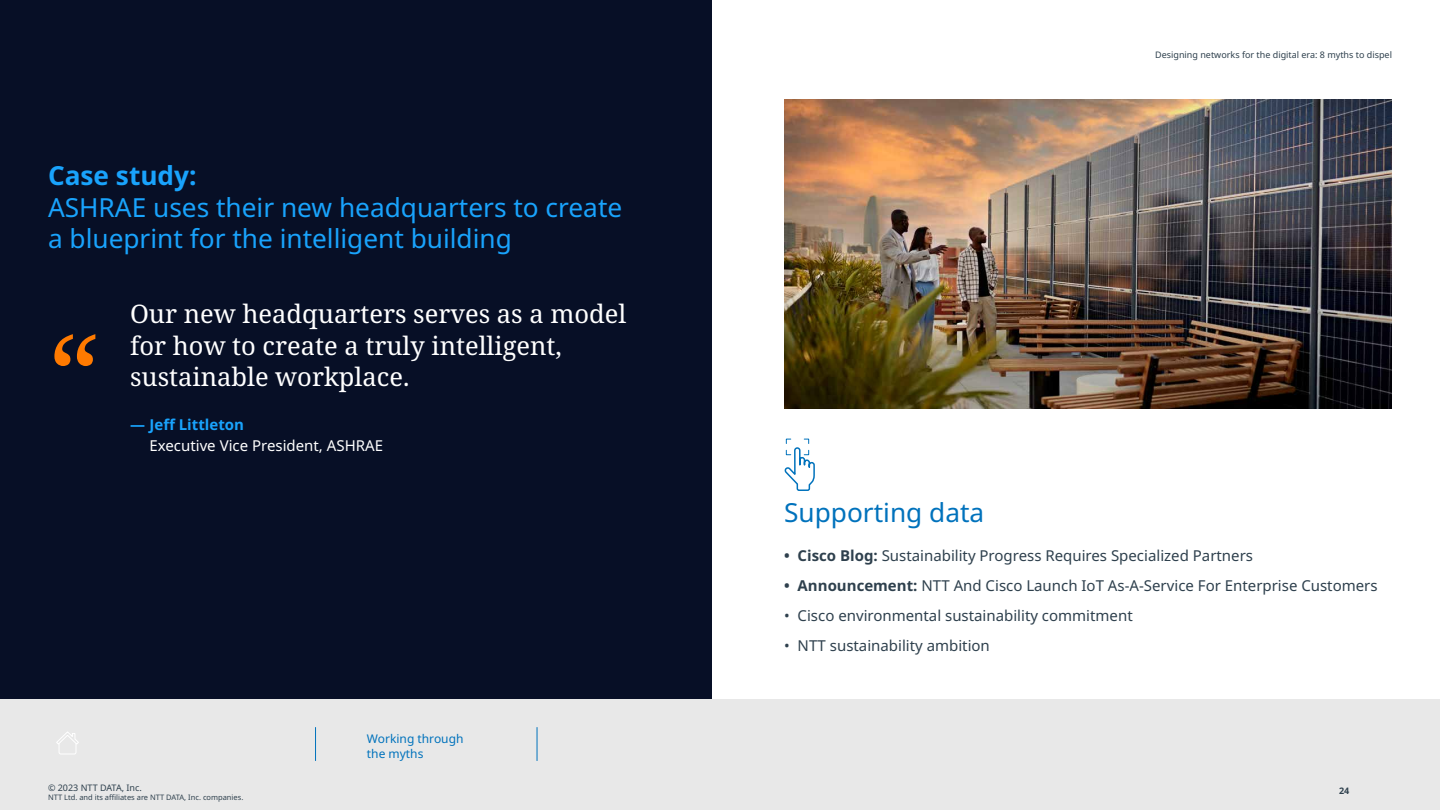
<style>
.page{position:relative;width:1440px;height:810px;background:#070f26}
.page>*{position:absolute;margin:0;border:0;box-sizing:border-box;transform-origin:0 0}
.t1{font:112.5px "Noto Serif";color:#ff7a00}
.t2{font:26.25px/31.5px "Noto Sans";color:#19a3fc}
.t3{font:26.25px "Noto Sans";color:#0072bc}
.t4{font:700 26.25px "Noto Sans";color:#19a3fc}
.t5{font:25.5px/31.5px "Noto Serif";color:#fff}
.t6{font:15px "Noto Sans";color:#2e404d}
.t7{font:15px "Noto Sans";color:#fff}
.t8{font:700 15px "Noto Sans";color:#19a3fc}
.t9{font:12px/15px "Noto Sans";color:#0072bc}
.t10{font:9px "Noto Sans";color:#2e404d}
.t11{font:700 9px "Noto Sans";color:#2e404d}
.t12{font:7.5px "Noto Sans";color:#2e404d}
.s1{font-weight:700}
</style>
<div class="page">
<div style="left:712px;top:0;width:728px;height:699px;background:#fff"></div>
<svg style="left:784px;top:99px;width:32px;height:392px"></svg>
<img style="left:785px;top:99px;width:607px;height:309px">
<div style="left:0;top:699px;width:1440px;height:111px;background:#e8e8e8"></div>
<svg style="left:56px;top:732px;width:23px;height:22px"></svg>
<hr style="left:315px;top:727px;width:1px;height:34px;background:#0072bc">
<hr style="left:537px;top:727px;width:1px;height:34px;background:#0072bc">
<h2 class="t4" style="left:48px;top:161px;width:150px">Case study:</h2>
<h2 class="t2" style="left:48px;top:192px;width:576px">ASHRAE uses their new headquarters to create a blueprint for the intelligent building</h2>
<h1 class="t1" style="left:99px;top:404px;width:52px;rotate:-180deg">”</h1>
<h3 class="t5" style="left:130px;top:299px;width:498px">Our new headquarters serves as a model for how to create a truly intelligent, sustainable workplace.</h3>
<p class="t8" style="left:130px;top:416px;width:116px">— Jeff Littleton</p>
<p class="t7" style="left:150px;top:437px;width:235px">Executive Vice President, ASHRAE</p>
<p class="t9" style="left:367px;top:731px;width:98px">Working through the myths</p>
<p class="t10" style="left:1155px;top:49px;width:238px">Designing networks for the digital era: 8 myths to dispel</p>
<h2 class="t3" style="left:784px;top:498px;width:202px">Supporting data</h2>
<p class="t6" style="left:784px;top:547px;width:470px"><span class="s1">• Cisco Blog:</span> Sustainability Progress Requires Specialized Partners</p>
<p class="t6" style="left:784px;top:577px;width:595px"><span class="s1">• Announcement:</span> NTT And Cisco Launch IoT As-A-Service For Enterprise Customers</p>
<p class="t6" style="left:784px;top:607px;width:350px">• Cisco environmental sustainability commitment</p>
<p class="t6" style="left:784px;top:637px;width:207px">• NTT sustainability ambition</p>
<p class="t10" style="left:48px;top:782px;width:95px">© 2023 NTT DATA, Inc.</p>
<p class="t11" style="left:1339px;top:785px;width:12px">24</p>
<p class="t12" style="left:48px;top:793px;width:197px">NTT Ltd. and its affiliates are NTT DATA, Inc. companies.</p>
</div>
